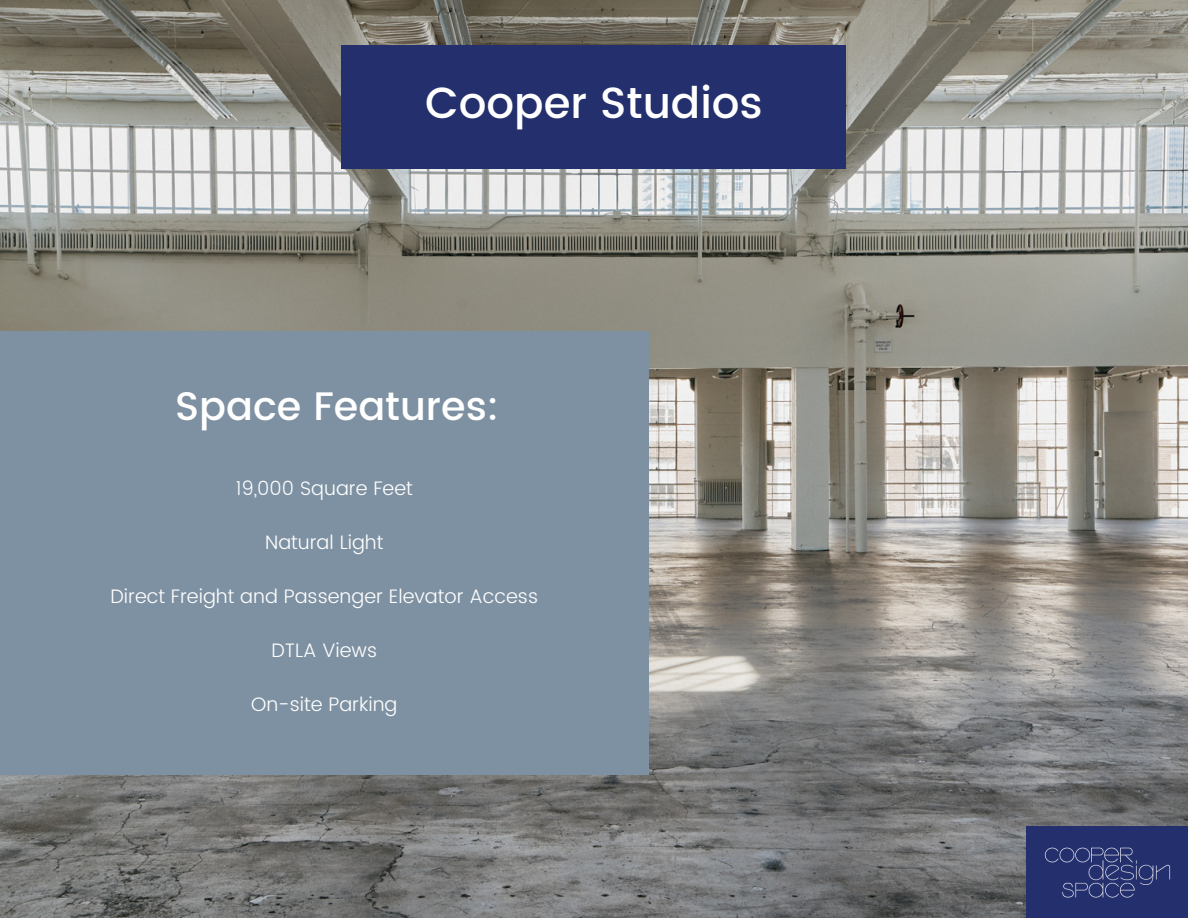
<style>
.page{position:relative;width:1188px;height:918px;background:#fff}
.page>*{position:absolute;margin:0;border:0;box-sizing:border-box;transform-origin:0 0}
.t1{font:500 43.5px "Poppins";color:#fff}
.t2{font:500 39.75px "Poppins";color:#fff}
.t3{font:300 19.5px "Poppins";color:#fff}
</style>
<div class="page">
<img style="left:0;top:0;width:1188px;height:918px">
<div style="left:342px;top:45px;width:504px;height:123px;background:#242f6d"></div>
<div style="left:1027px;top:826px;width:161px;height:92px;background:#242f6d"></div>
<img style="left:1044px;top:847px;width:127px;height:51px">
<div style="left:0;top:331px;width:649px;height:443px;background:#7e91a2"></div>
<p class="t1" style="left:425px;top:77px;width:339px">Cooper Studios</p>
<p class="t2" style="left:175px;top:383px;width:325px">Space Features:</p>
<p class="t3" style="left:236px;top:477px;width:178px">19,000 Square Feet</p>
<p class="t3" style="left:265px;top:531px;width:120px">Natural Light</p>
<p class="t3" style="left:110px;top:585px;width:429px">Direct Freight and Passenger Elevator Access</p>
<p class="t3" style="left:272px;top:639px;width:107px">DTLA Views</p>
<p class="t3" style="left:251px;top:693px;width:148px">On-site Parking</p>
</div>
